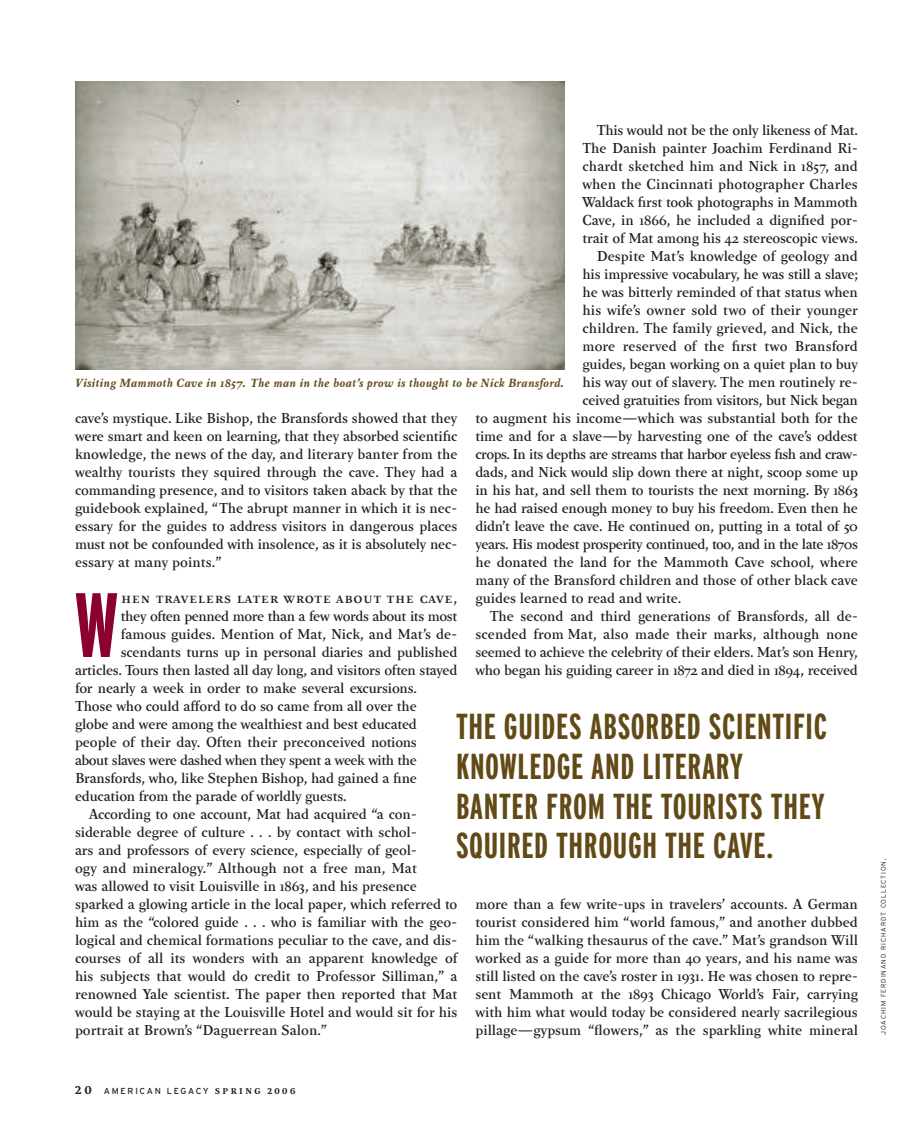
<style>
.page{position:relative;width:918px;height:1134px;background:#fff}
.page>*{position:absolute;margin:0;border:0;box-sizing:border-box;transform-origin:0 0}
.t1{font:700 extra-condensed 91.2px "Interstate";color:#8b0030}
.t2{font:700 extra-condensed 36.15px/39.8px "Interstate";letter-spacing:.02em;color:#624a17}
.t3{font:15.3px/18px "Simona Text Roman";letter-spacing:-.015em;color:#231f20;text-align:justify}
.t4{font:15.3px "Simona Text Roman";letter-spacing:-.035em;color:#231f20}
.t5{font:15.3px "Simona Text Roman";letter-spacing:-.04em;color:#231f20}
.t6{font:15.3px "Simona Text Sma Cap";color:#231f20}
.t7{font:italic 700 13.2px "Simona";letter-spacing:.005em;color:#624a17}
.t8{font:8.7px "Interstate";letter-spacing:.2em;color:#231f20}
.t9{font:300 6.75px "Interstate";letter-spacing:.13em;color:#231f20}
.s1{font-family:"Simona Bold Sma Cap Lin Fig";font-size:12px}
.s2{font-family:"Simona Bold Sma Cap Lin Fig";font-size:9px}
</style>
<div class="page">
<img style="left:75px;top:81px;width:490px;height:289px">
<p class="t3" style="left:597px;top:122px;width:263px">This would not be the only likeness of Mat.</p>
<p class="t3" style="left:583px;top:140px;width:277px">The Danish painter Joachim Ferdinand Ri-</p>
<p class="t3" style="left:583px;top:158px;width:277px">chardt sketched him and Nick in 1857, and</p>
<p class="t3" style="left:583px;top:176px;width:277px">when the Cincinnati photographer Charles</p>
<p class="t3" style="left:583px;top:194px;width:277px">Waldack first took photographs in Mammoth</p>
<p class="t3" style="left:583px;top:212px;width:277px">Cave, in 1866, he included a dignified por-</p>
<p class="t3" style="left:583px;top:230px;width:277px">trait of Mat among his 42 stereoscopic views.</p>
<p class="t3" style="left:597px;top:248px;width:263px">Despite Mat’s knowledge of geology and</p>
<p class="t3" style="left:583px;top:266px;width:277px">his impressive vocabulary, he was still a slave;</p>
<p class="t3" style="left:583px;top:284px;width:277px">he was bitterly reminded of that status when</p>
<p class="t3" style="left:583px;top:302px;width:277px">his wife’s owner sold two of their younger</p>
<p class="t3" style="left:583px;top:320px;width:277px">children. The family grieved, and Nick, the</p>
<p class="t3" style="left:583px;top:338px;width:277px">more reserved of the first two Bransford</p>
<p class="t3" style="left:583px;top:356px;width:277px">guides, began working on a quiet plan to buy</p>
<p class="t3" style="left:583px;top:374px;width:277px">his way out of slavery. The men routinely re-</p>
<p class="t3" style="left:583px;top:392px;width:277px">ceived gratuities from visitors, but Nick began</p>
<p class="t3" style="left:476px;top:410px;width:384px">to augment his income—which was substantial both for the</p>
<p class="t3" style="left:476px;top:428px;width:384px">time and for a slave—by harvesting one of the cave’s oddest</p>
<p class="t5" style="left:476px;top:449px;width:384px">crops. In its depths are streams that harbor eyeless fish and craw-</p>
<p class="t3" style="left:476px;top:464px;width:384px">dads, and Nick would slip down there at night, scoop some up</p>
<p class="t3" style="left:476px;top:482px;width:384px">in his hat, and sell them to tourists the next morning. By 1863</p>
<p class="t3" style="left:476px;top:500px;width:384px">he had raised enough money to buy his freedom. Even then he</p>
<p class="t3" style="left:476px;top:518px;width:384px">didn’t leave the cave. He continued on, putting in a total of 50</p>
<p class="t4" style="left:476px;top:539px;width:384px">years. His modest prosperity continued, too, and in the late 1870s</p>
<p class="t3" style="left:476px;top:554px;width:384px">he donated the land for the Mammoth Cave school, where</p>
<p class="t3" style="left:476px;top:572px;width:384px">many of the Bransford children and those of other black cave</p>
<p class="t3" style="left:476px;top:590px;width:207px">guides learned to read and write.</p>
<p class="t3" style="left:490px;top:608px;width:370px">The second and third generations of Bransfords, all de-</p>
<p class="t3" style="left:476px;top:626px;width:384px">scended from Mat, also made their marks, although none</p>
<p class="t3" style="left:476px;top:644px;width:384px">seemed to achieve the celebrity of their elders. Mat’s son Henry,</p>
<p class="t3" style="left:476px;top:662px;width:384px">who began his guiding career in 1872 and died in 1894, received</p>
<p class="t7" style="left:75px;top:379px;width:491px">Visiting Mammoth Cave in 1857. The man in the boat’s prow is thought to be Nick Bransford.</p>
<p class="t3" style="left:75px;top:410px;width:384px">cave’s mystique. Like Bishop, the Bransfords showed that they were smart and keen on learning, that they absorbed scientific knowledge, the news of the day, and literary banter from the wealthy tourists they squired through the cave. They had a commanding presence, and to visitors taken aback by that the guidebook explained, “The abrupt manner in which it is nec&shy;essary for the guides to address visitors in dangerous places must not be confounded with insolence, as it is absolutely nec&shy;essary at many points.”</p>
<h1 class="t1" style="left:74px;top:592px;width:45px">W</h1>
<p class="t6" style="left:121px;top:589px;width:338px">hen travelers later wrote about the cave,</p>
<p class="t3" style="left:121px;top:608px;width:338px">they often penned more than a few words about its most</p>
<p class="t3" style="left:121px;top:626px;width:338px">famous guides. Mention of Mat, Nick, and Mat’s de-</p>
<p class="t3" style="left:121px;top:644px;width:338px">scendants turns up in personal diaries and published</p>
<p class="t3" style="left:75px;top:662px;width:384px">articles. Tours then lasted all day long, and visitors often stayed</p>
<p class="t3" style="left:75px;top:680px;width:344px">for nearly a week in order to make several excursions.</p>
<p class="t3" style="left:75px;top:698px;width:344px">Those who could afford to do so came from all over the</p>
<p class="t3" style="left:75px;top:716px;width:343px">globe and were among the wealthiest and best educated</p>
<p class="t3" style="left:75px;top:734px;width:343px">people of their day. Often their preconceived notions</p>
<p class="t4" style="left:75px;top:755px;width:343px">about slaves were dashed when they spent a week with the</p>
<p class="t3" style="left:75px;top:770px;width:344px">Bransfords, who, like Stephen Bishop, had gained a fine</p>
<p class="t3" style="left:75px;top:788px;width:273px">education from the parade of worldly guests.</p>
<p class="t3" style="left:89px;top:806px;width:329px">According to one account, Mat had acquired “a con-</p>
<p class="t3" style="left:75px;top:824px;width:344px">siderable degree of culture . . . by contact with schol-</p>
<p class="t3" style="left:75px;top:842px;width:344px">ars and professors of every science, especially of geol-</p>
<p class="t3" style="left:75px;top:860px;width:343px">ogy and mineralogy.” Although not a free man, Mat</p>
<p class="t3" style="left:75px;top:878px;width:344px">was allowed to visit Louisville in 1863, and his presence</p>
<p class="t3" style="left:75px;top:896px;width:384px">sparked a glowing article in the local paper, which referred to</p>
<p class="t3" style="left:75px;top:914px;width:384px">him as the “colored guide . . . who is familiar with the geo-</p>
<p class="t3" style="left:75px;top:932px;width:384px">logical and chemical formations peculiar to the cave, and dis-</p>
<p class="t3" style="left:75px;top:950px;width:384px">courses of all its wonders with an apparent knowledge of</p>
<p class="t3" style="left:75px;top:968px;width:384px">his subjects that would do credit to Professor Silliman,” a</p>
<p class="t3" style="left:75px;top:986px;width:384px">renowned Yale scientist. The paper then reported that Mat</p>
<p class="t3" style="left:75px;top:1004px;width:384px">would be staying at the Louisville Hotel and would sit for his</p>
<p class="t3" style="left:75px;top:1022px;width:253px">portrait at Brown’s “Daguerrean Salon.”</p>
<h2 class="t2" style="left:456px;top:710px;width:373px">THE GUIDES ABSORBED SCIENTIFIC<br>KNOWLEDGE AND LITERARY<br>BANTER FROM THE TOURISTS THEY<br>SQUIRED THROUGH THE CAVE.</h2>
<p class="t3" style="left:476px;top:896px;width:384px">more than a few write-ups in travelers’ accounts. A German tourist considered him “world famous,” and another dubbed him the “walking thesaurus of the cave.” Mat’s grandson Will worked as a guide for more than 40 years, and his name was still listed on the cave’s roster in 1931. He was chosen to repre&shy;sent Mammoth at the 1893 Chicago World’s Fair, carrying with him what would today be considered nearly sacrilegious pillage—gypsum “flowers,” as the sparkling white mineral</p>
<p class="t8" style="left:75px;top:1087px;width:222px"><span class="s1">20</span> AMERICAN LEGACY <span class="s2">SPRING 2006</span></p>
<p class="t9" style="left:881px;top:1035px;width:178px;rotate:-90deg">JOACHIM FERDINAND RICHARDT COLLECTION,</p>
</div>
